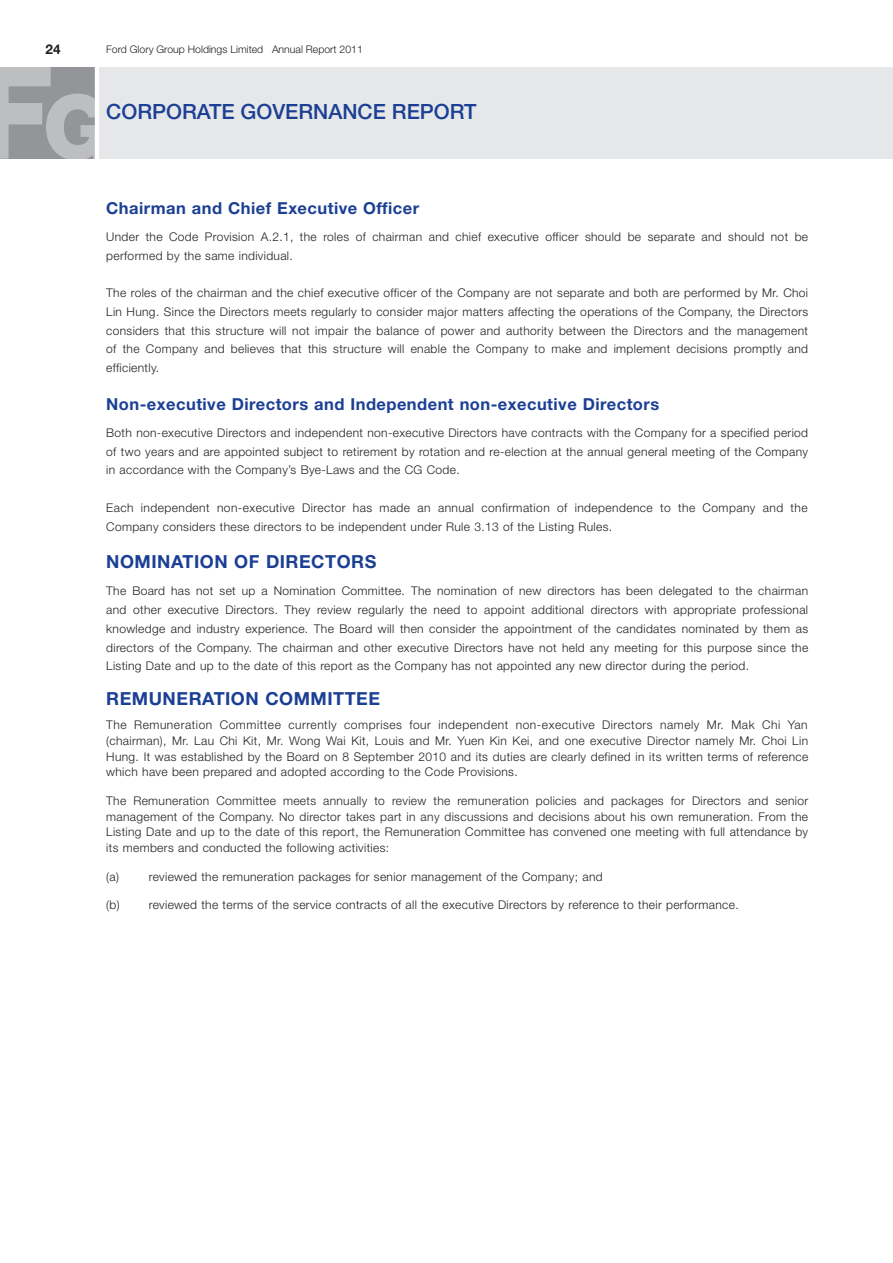
<style>
.page{position:relative;width:893px;height:1263px;background:#fff}
.page>*{position:absolute;margin:0;border:0;box-sizing:border-box;transform-origin:0 0}
.t1{font:500 21px "Helvetica Neue LT Std";color:#1b3f94}
.t2{font:700 18px "Helvetica Neue LT Std";letter-spacing:.03em;color:#1b3f94}
.t3{font:700 16.5px "Helvetica Neue LT Std";letter-spacing:.03em;color:#1b3f94}
.t4{font:700 13.5px "Helvetica Neue LT Std";color:#231f20}
.t5{font:300 12px/18.8px "Helvetica Neue LT Std";letter-spacing:.03em;color:#231f20;text-align:justify}
.t6{font:300 10.5px "Helvetica Neue LT Std";color:#231f20}
</style>
<div class="page">
<div style="left:0;top:67px;width:893px;height:91px;background:#e6e7e9"></div>
<svg style="left:0;top:67px;width:95px;height:91px;background:#a8a9ac"></svg>
<hr style="left:95px;top:62px;width:4px;height:102px;background:#fff">
<p class="t4" style="left:46px;top:41px;width:17px">24</p>
<p class="t6" style="left:106px;top:43px;width:258px">Ford Glory Group Holdings Limited Annual Report 2011</p>
<h1 class="t1" style="left:106px;top:99px;width:372px">CORPORATE GOVERNANCE REPORT</h1>
<h3 class="t3" style="left:106px;top:197px;width:314px">Chairman and Chief Executive Officer</h3>
<p class="t5" style="left:106px;top:227px;width:703px">Under the Code Provision A.2.1, the roles of chairman and chief executive officer should be separate and should not be performed by the same individual.</p>
<p class="t5" style="left:106px;top:283px;width:703px">The roles of the chairman and the chief executive officer of the Company are not separate and both are performed by Mr. Choi Lin Hung. Since the Directors meets regularly to consider major matters affecting the operations of the Company, the Directors considers that this structure will not impair the balance of power and authority between the Directors and the management of the Company and believes that this structure will enable the Company to make and implement decisions promptly and efficiently.</p>
<h3 class="t3" style="left:106px;top:393px;width:554px">Non-executive Directors and Independent non-executive Directors</h3>
<p class="t5" style="left:106px;top:423px;width:703px">Both non-executive Directors and independent non-executive Directors have contracts with the Company for a specified period of two years and are appointed subject to retirement by rotation and re-election at the annual general meeting of the Company in accordance with the Company’s Bye-Laws and the CG Code.</p>
<p class="t5" style="left:106px;top:498px;width:703px">Each independent non-executive Director has made an annual confirmation of independence to the Company and the<br>Company considers these directors to be independent under Rule 3.13 of the Listing Rules.</p>
<h2 class="t2" style="left:106px;top:550px;width:27px">Nomination</h2>
<h2 class="t2" style="left:234px;top:550px;width:59px">of Directors</h2>
<p class="t5" style="left:106px;top:581px;width:703px">The Board has not set up a Nomination Committee. The nomination of new directors has been delegated to the chairman and other executive Directors. They review regularly the need to appoint additional directors with appropriate professional knowledge and industry experience. The Board will then consider the appointment of the candidates nominated by them as directors of the Company. The chairman and other executive Directors have not held any meeting for this purpose since the Listing Date and up to the date of this report as the Company has not appointed any new director during the period.</p>
<h2 class="t2" style="left:106px;top:687px;width:27px">Remuneration</h2>
<h2 class="t2" style="left:265px;top:687px;width:28px">Committee</h2>
<p class="t5" style="left:106px;top:717px;width:703px;line-height:15.8px">The Remuneration Committee currently comprises four independent non-executive Directors namely Mr. Mak Chi Yan (chairman), Mr. Lau Chi Kit, Mr. Wong Wai Kit, Louis and Mr. Yuen Kin Kei, and one executive Director namely Mr. Choi Lin Hung. It was established by the Board on 8 September 2010 and its duties are clearly defined in its written terms of reference which have been prepared and adopted according to the Code Provisions.</p>
<p class="t5" style="left:106px;top:792px;width:703px;line-height:15.8px">The Remuneration Committee meets annually to review the remuneration policies and packages for Directors and senior management of the Company. No director takes part in any discussions and decisions about his own remuneration. From the Listing Date and up to the date of this report, the Remuneration Committee has convened one meeting with full attendance by its members and conducted the following activities:</p>
<p class="t5" style="left:106px;top:867px;width:14px">(a)</p>
<p class="t5" style="left:149px;top:867px;width:455px">reviewed the remuneration packages for senior management of the Company; and</p>
<p class="t5" style="left:106px;top:895px;width:15px">(b)</p>
<p class="t5" style="left:149px;top:895px;width:591px">reviewed the terms of the service contracts of all the executive Directors by reference to their performance.</p>
</div>
